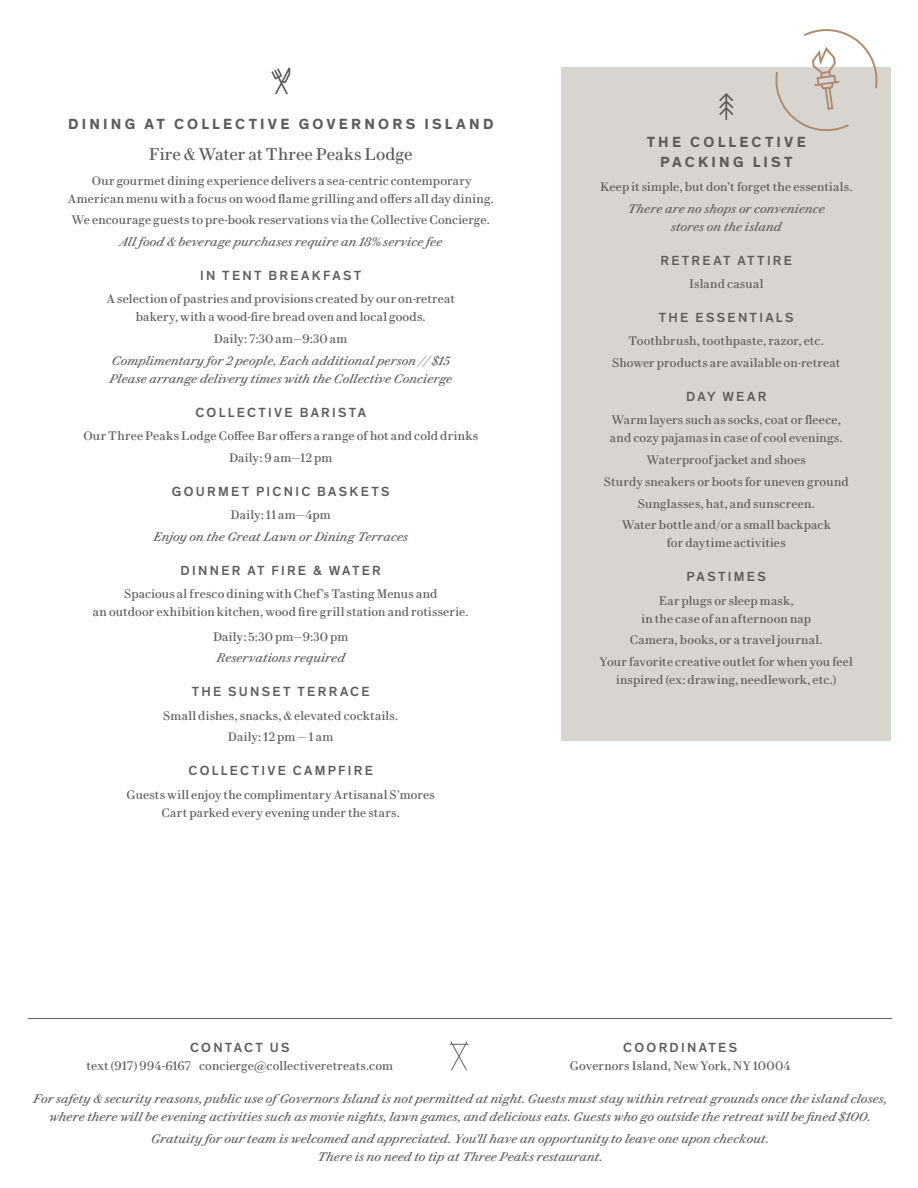
<style>
.page{position:relative;width:918px;height:1188px;background:#fff}
.page>*{position:absolute;margin:0;border:0;box-sizing:border-box;transform-origin:0 0}
.Body{font:16.5px "Le Jeune Text";color:#5e5c5a}
.Header_1{font:700 15px/19.5px "Theinhardt";letter-spacing:.215em;color:#5e5c5a;text-align:center}
.Header_2{font:500 13.5px "Theinhardt";letter-spacing:.17em;color:#5e5c5a}
.Body_2{font:12px/18px "Le Jeune Text";letter-spacing:.005em;color:#5e5c5a;text-align:center}
.Body_2-2{font:italic 12px/18px "Le Jeune Text";letter-spacing:.01em;color:#5e5c5a;text-align:center}
.Header_2-2{font:12px "Le Jeune Text";letter-spacing:.005em;color:#5e5c5a}
.Body_2-3{font:12px "Le Jeune Text";letter-spacing:.025em;color:#5e5c5a}
</style>
<div class="page">
<svg style="left:271px;top:67px;width:19px;height:27px"></svg>
<hr style="left:28px;top:1018px;width:864px;height:1px;background:#5e5c5a">
<svg style="left:450px;top:1041px;width:18px;height:30px"></svg>
<div style="left:562px;top:68px;width:329px;height:673px;background:#d8d5d1"></div>
<svg style="left:719px;top:93px;width:14px;height:27px"></svg>
<svg style="left:775px;top:29px;width:103px;height:102px"></svg>
<p class="Header_1" style="left:68px;top:115px;width:427px">DINING AT COLLECTIVE GOVERNORS ISLAND</p>
<p class="Body" style="left:149px;top:141px;width:265px">Fire &amp; Water at Three Peaks Lodge</p>
<p class="Body_2" style="left:68px;top:170px;width:427px">Our gourmet dining experience delivers a sea-centric contemporary<br>American menu with a focus on wood flame grilling and offers all day dining.</p>
<p class="Body_2" style="left:72px;top:210px;width:420px">We encourage guests to pre-book reservations via the Collective Concierge.</p>
<p class="Body_2-2" style="left:119px;top:232px;width:324px">All food &amp; beverage purchases require an 18% service fee</p>
<p class="Header_2" style="left:200px;top:267px;width:163px">IN TENT BREAKFAST</p>
<p class="Body_2" style="left:107px;top:289px;width:350px">A selection of pastries and provisions created by our on-retreat bakery, with a wood-fire bread oven and local goods.</p>
<p class="Body_2" style="left:214px;top:329px;width:135px">Daily: 7:30 am—9:30 am</p>
<p class="Body_2-2" style="left:109px;top:351px;width:344px;text-align:left">Complimentary for 2 people, Each additional person // $15<br>Please arrange delivery times with the Collective Concierge</p>
<p class="Header_2" style="left:195px;top:404px;width:172px">COLLECTIVE BARISTA</p>
<p class="Body_2" style="left:83px;top:426px;width:396px">Our Three Peaks Lodge Coffee Bar offers a range of hot and cold drinks</p>
<p class="Body_2-3" style="left:229px;top:448px;width:105px">Daily: 9 am—12 pm</p>
<p class="Header_2" style="left:172px;top:483px;width:219px">GOURMET PICNIC BASKETS</p>
<p class="Body_2" style="left:231px;top:505px;width:102px">Daily: 11 am—4pm</p>
<p class="Body_2-2" style="left:154px;top:527px;width:256px">Enjoy on the Great Lawn or Dining Terraces</p>
<p class="Header_2" style="left:181px;top:562px;width:202px">DINNER AT FIRE &amp; WATER</p>
<p class="Body_2" style="left:93px;top:584px;width:377px">Spacious al fresco dining with Chef’s Tasting Menus and<br>an outdoor exhibition kitchen, wood fire grill station and rotisserie.</p>
<p class="Body_2" style="left:213px;top:627px;width:137px">Daily: 5:30 pm—9:30 pm</p>
<p class="Body_2-2" style="left:217px;top:648px;width:130px">Reservations required</p>
<p class="Header_2" style="left:192px;top:684px;width:179px">THE SUNSET TERRACE</p>
<p class="Body_2" style="left:163px;top:706px;width:237px">Small dishes, snacks, &amp; elevated cocktails.</p>
<p class="Body_2-3" style="left:228px;top:728px;width:107px">Daily: 12 pm — 1 am</p>
<p class="Header_2" style="left:189px;top:763px;width:186px">COLLECTIVE CAMPFIRE</p>
<p class="Body_2" style="left:127px;top:784px;width:310px">Guests will enjoy the complimentary Artisanal S’mores<br>Cart parked every evening under the stars.</p>
<p class="Header_1" style="left:647px;top:133px;width:161px">THE COLLECTIVE<br>PACKING LIST</p>
<p class="Body_2" style="left:600px;top:177px;width:254px">Keep it simple, but don’t forget the essentials.</p>
<p class="Body_2-2" style="left:628px;top:199px;width:198px">There are no shops or convenience stores on the island</p>
<p class="Header_2" style="left:660px;top:252px;width:133px">RETREAT ATTIRE</p>
<p class="Body_2" style="left:689px;top:274px;width:76px">Island casual</p>
<p class="Header_2" style="left:659px;top:309px;width:136px">THE ESSENTIALS</p>
<p class="Body_2" style="left:629px;top:331px;width:197px">Toothbrush, toothpaste, razor, etc.</p>
<p class="Body_2" style="left:612px;top:353px;width:230px">Shower products are available on-retreat</p>
<p class="Header_2" style="left:686px;top:388px;width:82px">DAY WEAR</p>
<p class="Body_2" style="left:610px;top:410px;width:234px;text-align:left">Warm layers such as socks, coat or fleece, and cozy pajamas in case of cool evenings.</p>
<p class="Body_2" style="left:647px;top:450px;width:161px">Waterproof jacket and shoes</p>
<p class="Body_2" style="left:604px;top:472px;width:246px">Sturdy sneakers or boots for uneven ground</p>
<p class="Body_2" style="left:638px;top:494px;width:179px">Sunglasses, hat, and sunscreen.</p>
<p class="Body_2" style="left:622px;top:515px;width:211px">Water bottle and/or a small backpack for daytime activities</p>
<p class="Header_2" style="left:687px;top:569px;width:81px">PASTIMES</p>
<p class="Body_2" style="left:641px;top:591px;width:171px">Ear plugs or sleep mask,<br>in the case of an afternoon nap</p>
<p class="Body_2" style="left:630px;top:630px;width:194px">Camera, books, or a travel journal.</p>
<p class="Body_2" style="left:600px;top:652px;width:255px">Your favorite creative outlet for when you feel inspired (ex: drawing, needlework, etc.)</p>
<p class="Header_2" style="left:190px;top:1040px;width:101px">CONTACT US</p>
<p class="Header_2-2" style="left:86px;top:1057px;width:308px">text (917) 994-6167 concierge@collectiveretreats.com</p>
<p class="Header_2" style="left:623px;top:1040px;width:116px">COORDINATES</p>
<p class="Header_2-2" style="left:570px;top:1057px;width:223px">Governors Island, New York, NY 10004</p>
<p class="Body_2-2" style="left:33px;top:1089px;width:855px">For safety &amp; security reasons, public use ofGovernors Island is not permitted at night. Guests must stay within retreat grounds once the island closes, where there will be evening activities such as movie nights, lawn games, and delicious eats. Guests who go outside the retreat will be fined $100.</p>
<p class="Body_2-2" style="left:151px;top:1129px;width:619px">Gratuity for our team is welcomed and appreciated. You’ll have an opportunity to leave one upon checkout.<br>There is no need to tip at Three Peaks restaurant.</p>
</div>
